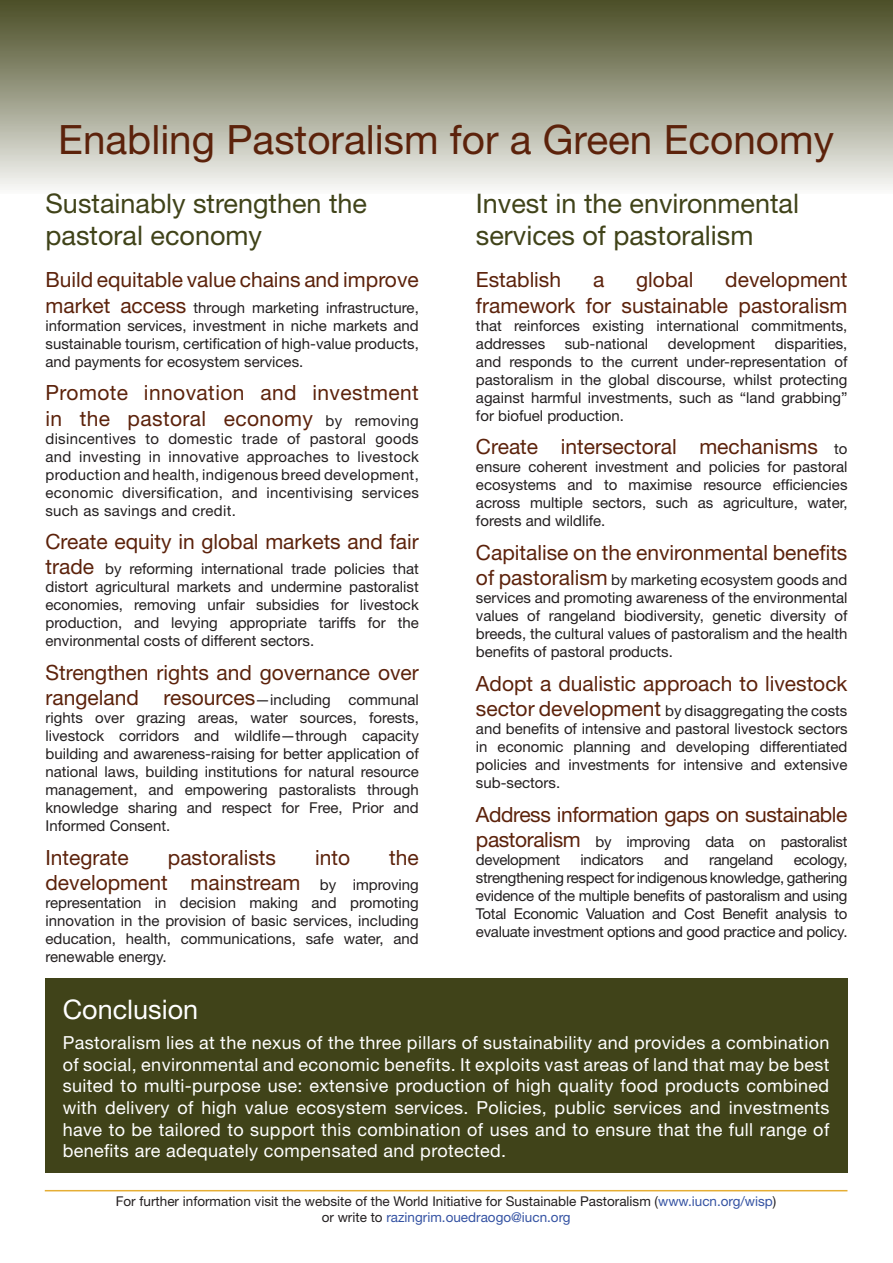
<style>
.page{position:relative;width:893px;height:1263px;background:#fff}
.page>*{position:absolute;margin:0;border:0;box-sizing:border-box;transform-origin:0 0}
.t1{font:40.5px "Helvetica Neue LT Std";color:#5c220b}
.t2{font:27px/32.4px "Helvetica Neue LT Std";color:#404319}
.t3{font:27px "Helvetica Neue LT Std";color:#fff}
.t4{font:21px/25.2px "Helvetica Neue LT Std";color:#5c220b;text-align:right}
.t5{font:21px/25.2px "Helvetica Neue LT Std";letter-spacing:.02em;color:#5c220b}
.t6{font:21px "Helvetica Neue LT Std";letter-spacing:-.02em;color:#5c220b}
.t7{font:18px/21.6px "Helvetica Neue LT Std";letter-spacing:.02em;color:#fff;text-align:justify}
.t8{font:15px/18px "Helvetica Neue LT Std";color:#231f20;text-align:justify}
.t9{font:15px/18px "Helvetica Neue LT Std";letter-spacing:-.02em;color:#231f20}
.t10{font:13.5px/16.2px "Helvetica Neue LT Std";color:#231f20;text-align:center}
.s1{font-size:21px;color:#5c220b}
.s2{font-size:15px;color:#231f20}
.s3{color:#3553a3}
</style>
<div class="page">
<div style="left:0;top:0;width:893px;height:193px;background:linear-gradient(to bottom,#464921,#f6f6f4)"></div>
<hr style="left:45px;top:1190px;width:802px;height:1px;background:#e5ae35">
<div style="left:45px;top:978px;width:802px;height:195px;background:#404319"></div>
<p class="t1" style="left:58px;top:116px;width:777px">Enabling Pastoralism for a Green Economy</p>
<p class="t2" style="left:476px;top:187px;width:325px">Invest in the environmental services of pastoralism</p>
<p class="t4" style="left:476px;top:267px;width:87px">Establish</p>
<p class="t4" style="left:593px;top:267px;width:13px">a</p>
<p class="t4" style="left:636px;top:267px;width:59px">global</p>
<p class="t2" style="left:45px;top:187px;width:323px">Sustainably strengthen the pastoral economy</p>
<p class="t4" style="left:45px;top:267px;width:375px">Build equitable value chains and improve</p>
<p class="t8" style="left:45px;top:298px;width:375px"><span class="s1">market access</span> through marketing infrastructure, information services, investment in niche markets and sustainable tourism, certification of high-value products, and payments for ecosystem services.</p>
<p class="t5" style="left:45px;top:380px;width:375px">Promote innovation and investment in the pastoral economy <span class="s2">by removing</span></p>
<p class="t8" style="left:45px;top:429px;width:375px">disincentives to domestic trade of pastoral goods and investing in innovative approaches to livestock production and health, indigenous breed development, economic diversification, and incentivising services such as savings and credit.</p>
<p class="t4" style="left:45px;top:529px;width:375px">Create equity in global markets and fair</p>
<p class="t8" style="left:45px;top:560px;width:375px"><span class="s1">trade</span> by reforming international trade policies that distort agricultural markets and undermine pastoralist economies, removing unfair subsidies for livestock production, and levying appropriate tariffs for the environmental costs of different sectors.</p>
<p class="t4" style="left:45px;top:660px;width:375px;text-align:left">Strengthen rights and governance over rangeland resources<span class="s2">—including communal</span></p>
<p class="t8" style="left:45px;top:709px;width:375px">rights over grazing areas, water sources, forests, livestock corridors and wildlife—through capacity building and awareness-raising for better application of national laws, building institutions for natural resource management, and empowering pastoralists through knowledge sharing and respect for Free, Prior and Informed Consent.</p>
<p class="t4" style="left:45px;top:845px;width:85px">Integrate</p>
<p class="t4" style="left:168px;top:845px;width:110px">pastoralists</p>
<p class="t4" style="left:315px;top:845px;width:37px">into</p>
<p class="t4" style="left:476px;top:267px;width:373px">development<br>framework for sustainable pastoralism</p>
<p class="t8" style="left:476px;top:316px;width:373px">that reinforces existing international commitments, addresses</p>
<p class="t8" style="left:476px;top:334px;width:373px;text-indent:299px">disparities, and responds to the current under-representation of pastoralism in the global discourse, whilst protecting against harmful investments, such as “land grabbing” for biofuel production.</p>
<p class="t4" style="left:476px;top:434px;width:373px">Create intersectoral mechanisms <span class="s2">to</span></p>
<p class="t8" style="left:476px;top:458px;width:373px">ensure coherent investment and policies for pastoral ecosystems and to maximise resource efficiencies across multiple sectors, such as agriculture, water, forests and wildlife.</p>
<p class="t4" style="left:476px;top:540px;width:373px">Capitalise on the environmental benefits</p>
<p class="t8" style="left:476px;top:571px;width:373px"><span class="s1">of pastoralism</span> by marketing ecosystem goods and services and promoting awareness of the environmental values of rangeland biodiversity, genetic diversity of breeds, the cultural values of pastoralism and the health benefits of pastoral products.</p>
<p class="t4" style="left:476px;top:671px;width:373px">Adopt a dualistic approach to livestock</p>
<p class="t8" style="left:476px;top:702px;width:373px"><span class="s1">sector development</span> by disaggregating the costs and benefits of intensive and pastoral livestock sectors in economic planning and developing differentiated policies and investments for intensive and extensive sub-sectors.</p>
<p class="t6" style="left:476px;top:802px;width:373px">Address information gaps on sustainable</p>
<p class="t9" style="left:476px;top:832px;width:373px"><span class="s1">pastoralism</span> by improving data on pastoralist development</p>
<p class="t8" style="left:565px;top:334px;width:85px">sub-national</p>
<p class="t8" style="left:668px;top:334px;width:89px">development</p>
<p class="t4" style="left:45px;top:845px;width:375px">the<br>development mainstream <span class="s2">by improving</span></p>
<p class="t8" style="left:45px;top:894px;width:375px">representation in decision making and promoting innovation in the provision of basic services, including education, health, communications, safe water, and renewable energy.</p>
<p class="t8" style="left:476px;top:850px;width:373px;text-indent:318px">ecology, strengthening respect for indigenous knowledge, gathering evidence of the multiple benefits of pastoralism and using Total Economic Valuation and Cost Benefit analysis to evaluate investment options and good practice and policy.</p>
<p class="t9" style="left:581px;top:850px;width:65px">indicators</p>
<p class="t8" style="left:664px;top:850px;width:26px">and</p>
<p class="t9" style="left:709px;top:850px;width:66px">rangeland</p>
<p class="t3" style="left:63px;top:993px;width:137px">Conclusion</p>
<p class="t7" style="left:63px;top:1032px;width:768px">Pastoralism lies at the nexus of the three pillars of sustainability and provides a combination of social, environmental and economic benefits. It exploits vast areas of land that may be best suited to multi-purpose use: extensive production of high quality food products combined with delivery of high value ecosystem services. Policies, public services and investments have to be tailored to support this combination of uses and to ensure that the full range of benefits are adequately compensated and protected.</p>
<p class="t10" style="left:116px;top:1193px;width:662px">For further information visit the website of the World Initiative for Sustainable Pastoralism (<span class="s3">www.iucn.org/wisp</span>) or write to <span class="s3">razingrim.ouedraogo@iucn.org</span></p>
</div>
